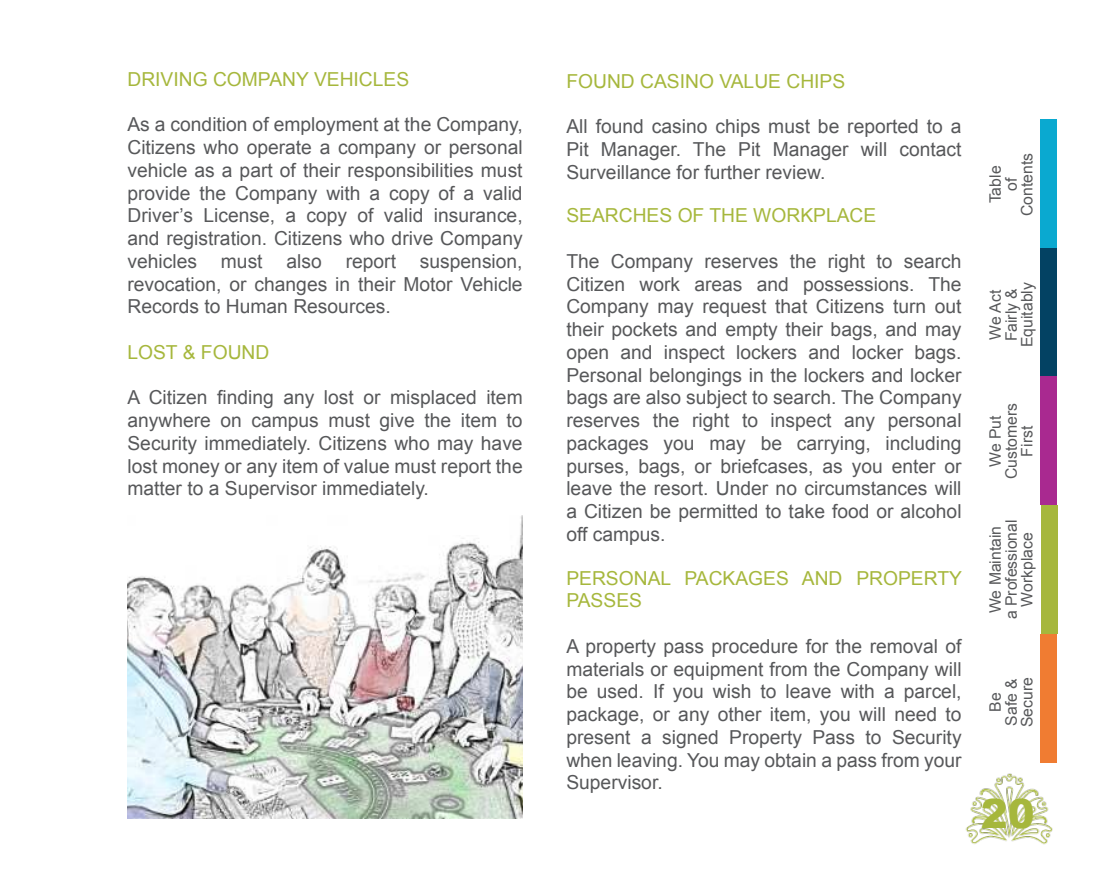
<style>
.page{position:relative;width:1103px;height:882px;background:#fff}
.page>*{position:absolute;margin:0;border:0;box-sizing:border-box;transform-origin:0 0}
.body_copy{font:900 40.25px "Arial";color:#a6b73c}
.body_copy-2{font:19.25px/22.8px "Arial";color:#57585a;text-align:justify}
.body_copy-3{font:19.25px/22.8px "Arial";color:#a6b73c}
.body_copy-4{font:15.75px/15.8px "Arial";color:#57585a}
</style>
<div class="page">
<div style="left:1041px;top:505px;width:16px;height:129px;background:#a6b73c"></div>
<div style="left:1040px;top:119px;width:16px;height:129px;background:#0aa9d0"></div>
<div style="left:1040px;top:248px;width:16px;height:129px;background:#034263"></div>
<div style="left:1040px;top:377px;width:16px;height:128px;background:#a92990"></div>
<div style="left:1040px;top:634px;width:16px;height:129px;background:#f07c32"></div>
<img style="left:965px;top:760px;width:92px;height:85px">
<img style="left:127px;top:515px;width:395px;height:304px">
<p class="body_copy-3" style="left:127px;top:68px;width:283px">DRIVING COMPANY VEHICLES</p>
<p class="body_copy-2" style="left:127px;top:113px;width:397px">As a condition of employment at the Company, Citizens who operate a company or personal vehicle as a part of their responsibilities must provide the Company with a copy of a valid Driver’s License, a copy of valid insurance, and registration. Citizens who drive Company vehicles must also report suspension, revocation, or changes in their Motor Vehicle Records to Human Resources.</p>
<p class="body_copy-3" style="left:127px;top:341px;width:143px">LOST &amp; FOUND</p>
<p class="body_copy-2" style="left:127px;top:386px;width:397px">A Citizen finding any lost or misplaced item anywhere on campus must give the item to Security immediately. Citizens who may have lost money or any item of value must report the matter to a Supervisor immediately.</p>
<p class="body_copy-3" style="left:566px;top:69px;width:280px">FOUND CASINO VALUE CHIPS</p>
<p class="body_copy-2" style="left:566px;top:115px;width:397px">All found casino chips must be reported to a Pit Manager. The Pit Manager will contact Surveillance for further review.</p>
<p class="body_copy-3" style="left:566px;top:204px;width:311px">SEARCHES OF THE WORKPLACE</p>
<p class="body_copy-2" style="left:566px;top:250px;width:397px">The Company reserves the right to search Citizen work areas and possessions. The Company may request that Citizens turn out their pockets and empty their bags, and may open and inspect lockers and locker bags.<br>Personal belongings in the lockers and locker bags are also subject to search. The Company reserves the right to inspect any personal packages you may be carrying, including purses, bags, or briefcases, as you enter or leave the resort. Under no circumstances will a Citizen be permitted to take food or alcohol off campus.</p>
<p class="body_copy-3" style="left:566px;top:566px;width:397px">PERSONAL PACKAGES AND PROPERTY<br>PASSES</p>
<p class="body_copy-2" style="left:566px;top:635px;width:397px">A property pass procedure for the removal of materials or equipment from the Company will be used. If you wish to leave with a parcel, package, or any other item, you will need to present a signed Property Pass to Security when leaving. You may obtain a pass from your Supervisor.</p>
<p class="body_copy-4" style="left:1019px;top:216px;width:65px;rotate:-90deg">Contents</p>
<p class="body_copy-4" style="left:987px;top:203px;width:39px;rotate:-90deg">Table</p>
<p class="body_copy-4" style="left:1003px;top:191px;width:15px;rotate:-90deg">of</p>
<p class="body_copy-4" style="left:987px;top:340px;width:51px;rotate:-90deg">We Act</p>
<p class="body_copy-4" style="left:1003px;top:341px;width:55px;rotate:-90deg">Fairly &amp;</p>
<p class="body_copy-4" style="left:1019px;top:347px;width:66px;rotate:-90deg">Equitably</p>
<p class="body_copy-4" style="left:987px;top:467px;width:53px;rotate:-90deg">We Put</p>
<p class="body_copy-4" style="left:1003px;top:479px;width:78px;rotate:-90deg">Customers</p>
<p class="body_copy-4" style="left:1019px;top:457px;width:32px;rotate:-90deg">First</p>
<p class="body_copy-4" style="left:987px;top:613px;width:89px;rotate:-90deg">We Maintain</p>
<p class="body_copy-4" style="left:1003px;top:619px;width:101px;rotate:-90deg">a Professional</p>
<p class="body_copy-4" style="left:1019px;top:607px;width:76px;rotate:-90deg">Workplace</p>
<p class="body_copy-4" style="left:1003px;top:727px;width:51px;rotate:-90deg">Safe &amp;<br>Secure</p>
<p class="body_copy-4" style="left:987px;top:712px;width:21px;rotate:-90deg">Be</p>
<p class="body_copy" style="left:981px;top:784px;width:55px">20</p>
</div>
